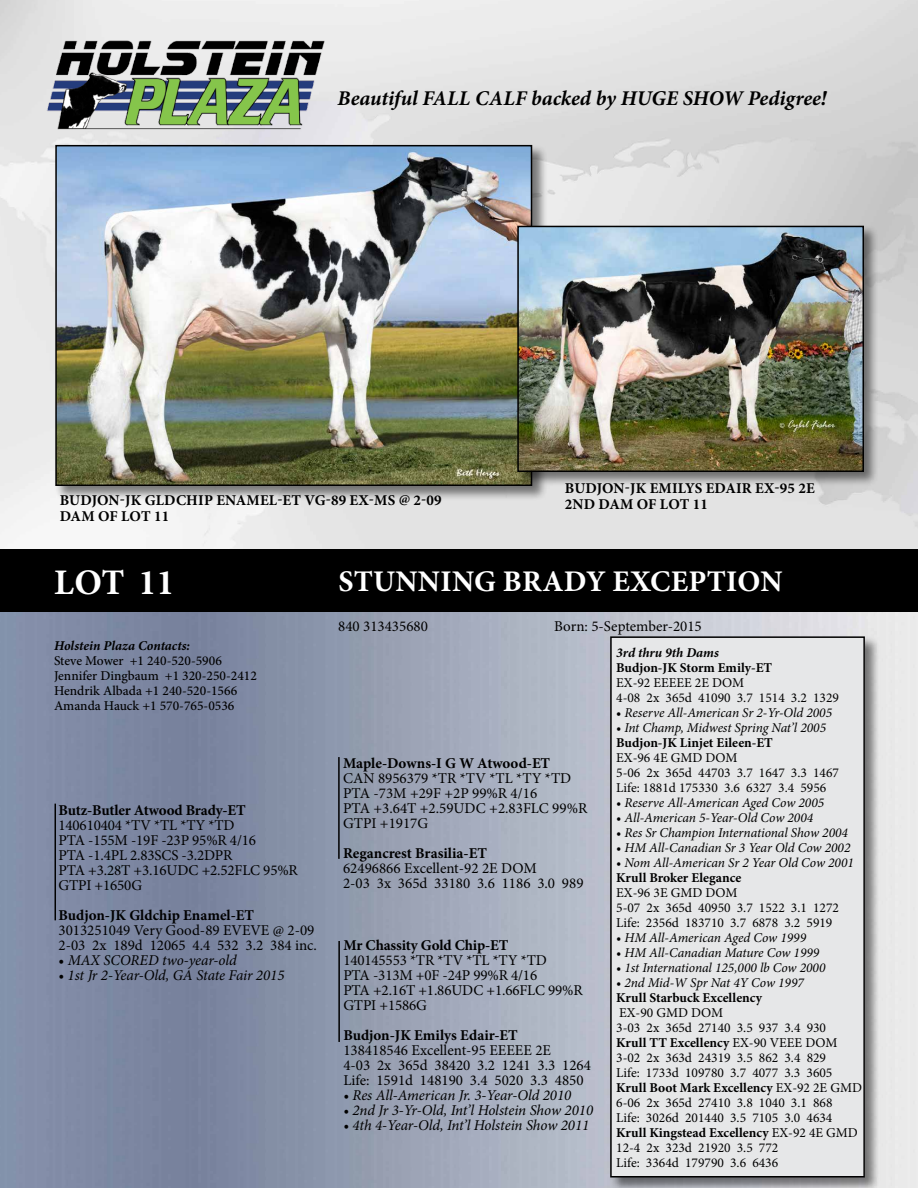
<style>
.page{position:relative;width:918px;height:1188px;background:#fff}
.page>*{position:absolute;margin:0;border:0;box-sizing:border-box;transform-origin:0 0}
.t1{font:700 36px "Minion Pro";color:#fff}
.t2{font:700 30px "Minion Pro";letter-spacing:.01em;color:#fff}
.t3{font:italic 700 21px "Minion Pro";color:#000}
.t4{font:15px/15px "Minion Pro";color:#000}
.t5{font:700 15px/16.5px "Minion Pro";color:#000}
.t6{font:italic 15px "Minion Pro";letter-spacing:-.005em;color:#000}
.t7{font:13.5px/15px "Minion Pro";color:#000}
.t8{font:italic 13.5px "Minion Pro";letter-spacing:-.005em;color:#000}
.t9{font:500 13.5px/15px "Minion Pro";color:#000}
.t10{font:700 13.5px "Minion Pro";color:#000}
.t11{font:italic 700 13.5px "Minion Pro";color:#000}
.s1{font-style:normal}
.s2{font-weight:700}
</style>
<div class="page">
<img style="left:0;top:0;width:918px;height:1188px">
<img style="left:42px;top:35px;width:290px;height:102px">
<div style="left:0;top:549px;width:918px;height:63px;background:#000"></div>
<hr style="left:55px;top:804px;width:1px;height:116px;background:#000">
<hr style="left:338px;top:757px;width:2px;height:102px;background:#000">
<hr style="left:338px;top:941px;width:2px;height:101px;background:#000">
<div style="left:609px;top:635px;width:271px;height:553px;background:#000;opacity:.5"></div>
<div style="left:611px;top:637px;width:253px;height:540px;background:#e6e7e8"></div>
<div style="left:610px;top:636px;width:255px;height:542px;border:2px solid #000"></div>
<div style="left:54px;top:144px;width:494px;height:357px;background:#000;opacity:.5"></div>
<img style="left:58px;top:148px;width:471px;height:335px">
<div style="left:55px;top:145px;width:477px;height:341px;border:2px solid #000"></div>
<div style="left:516px;top:225px;width:363px;height:262px;background:#000;opacity:.5"></div>
<img style="left:520px;top:229px;width:341px;height:240px">
<div style="left:517px;top:226px;width:347px;height:246px;border:2px solid #000"></div>
<h3 class="t3" style="left:338px;top:83px;width:491px">Beautiful FALL CALF backed by HUGE SHOW Pedigree!</h3>
<p class="t5" style="left:60px;top:492px;width:383px">BUDJON-JK GLDCHIP ENAMEL-ET VG-89 EX-MS @ 2-09<br>DAM OF LOT 11</p>
<p class="t5" style="left:565px;top:480px;width:251px">BUDJON-JK EMILYS EDAIR EX-95 2E<br>2ND DAM OF LOT 11</p>
<h1 class="t1" style="left:54px;top:557px;width:122px">LOT 11</h1>
<p class="t11" style="left:54px;top:636px;width:138px">Holstein Plaza Contacts:</p>
<p class="t9" style="left:54px;top:653px;width:204px">Steve Mower +1 240-520-5906<br>Jennifer Dingbaum +1 320-250-2412<br>Hendrik Albada +1 240-520-1566<br>Amanda Hauck +1 570-765-0536</p>
<p class="t5" style="left:58px;top:801px;width:189px">Butz-Butler Atwood Brady-ET</p>
<p class="t4" style="left:58px;top:817px;width:241px">140610404 *TV *TL *TY *TD<br>PTA -155M -19F -23P 95%R 4/16<br>PTA -1.4PL 2.83SCS -3.2DPR<br>PTA +3.28T +3.16UDC +2.52FLC 95%R<br>GTPI +1650G</p>
<p class="t5" style="left:58px;top:906px;width:197px">Budjon-JK Gldchip Enamel-ET</p>
<p class="t4" style="left:58px;top:922px;width:260px">3013251049 Very Good-89 EVEVE @ 2-09<br>2-03 2x 189d 12065 4.4 532 3.2 384 inc.</p>
<p class="t6" style="left:58px;top:949px;width:180px"><span class="s1">•</span> MAX SCORED two-year-old</p>
<p class="t6" style="left:58px;top:964px;width:228px">• 1st Jr 2-Year-Old, GA State Fair 2015</p>
<h2 class="t2" style="left:339px;top:561px;width:446px">STUNNING BRADY EXCEPTION</h2>
<p class="t4" style="left:338px;top:619px;width:91px">840 313435680</p>
<p class="t4" style="left:554px;top:619px;width:149px">Born: 5-September-2015</p>
<p class="t11" style="left:616px;top:643px;width:104px">3rd thru 9th Dams</p>
<p class="t10" style="left:616px;top:658px;width:158px">Budjon-JK Storm Emily-ET</p>
<p class="t7" style="left:616px;top:675px;width:224px">EX-92 EEEEE 2E DOM<br>4-08 2x 365d 41090 3.7 1514 3.2 1329</p>
<p class="t8" style="left:616px;top:703px;width:217px"><span class="s1">•</span> Reserve All-American Sr 2-Yr-Old 2005</p>
<p class="t8" style="left:616px;top:718px;width:211px">• Int Champ, Midwest Spring Nat’l 2005</p>
<p class="t10" style="left:616px;top:733px;width:158px">Budjon-JK Linjet Eileen-ET</p>
<p class="t7" style="left:616px;top:750px;width:224px">EX-96 4E GMD DOM<br>5-06 2x 365d 44703 3.7 1647 3.3 1467<br>Life: 1881d 175330 3.6 6327 3.4 5956</p>
<p class="t8" style="left:616px;top:793px;width:210px">• Reserve All-American Aged Cow 2005</p>
<p class="t8" style="left:616px;top:808px;width:199px">• All-American 5-Year-Old Cow 2004</p>
<p class="t8" style="left:616px;top:823px;width:233px">• Res Sr Champion International Show 2004</p>
<p class="t8" style="left:616px;top:838px;width:236px">• HM All-Canadian Sr 3 Year Old Cow 2002</p>
<p class="t8" style="left:616px;top:853px;width:239px">• Nom All-American Sr 2 Year Old Cow 2001</p>
<p class="t10" style="left:616px;top:868px;width:127px">Krull Broker Elegance</p>
<p class="t7" style="left:616px;top:885px;width:224px">EX-96 3E GMD DOM<br>5-07 2x 365d 40950 3.7 1522 3.1 1272<br>Life: 2356d 183710 3.7 6878 3.2 5919</p>
<p class="t8" style="left:616px;top:928px;width:191px">• HM All-American Aged Cow 1999</p>
<p class="t8" style="left:616px;top:943px;width:205px">• HM All-Canadian Mature Cow 1999</p>
<p class="t8" style="left:616px;top:958px;width:211px">• 1st International 125,000 lb Cow 2000</p>
<p class="t8" style="left:616px;top:973px;width:189px">• 2nd Mid-W Spr Nat 4Y Cow 1997</p>
<p class="t10" style="left:616px;top:988px;width:148px">Krull Starbuck Excellency</p>
<p class="t7" style="left:616px;top:1005px;width:247px">EX-90 GMD DOM<br>3-03 2x 365d 27140 3.5 937 3.4 930<br><span class="s2">Krull TT Excellency</span> EX-90 VEEE DOM<br>3-02 2x 363d 24319 3.5 862 3.4 829<br>Life: 1733d 109780 3.7 4077 3.3 3605<br><span class="s2">Krull Boot Mark Excellency</span> EX-92 2E GMD<br>6-06 2x 365d 27410 3.8 1040 3.1 868<br>Life: 3026d 201440 3.5 7105 3.0 4634<br><span class="s2">Krull Kingstead Excellency</span> EX-92 4E GMD<br>12-4 2x 323d 21920 3.5 772<br>Life: 3364d 179790 3.6 6436</p>
<p class="t5" style="left:343px;top:755px;width:209px">Maple-Downs-I G W Atwood-ET</p>
<p class="t4" style="left:343px;top:771px;width:246px">CAN 8956379 *TR *TV *TL *TY *TD<br>PTA -73M +29F +2P 99%R 4/16<br>PTA +3.64T +2.59UDC +2.83FLC 99%R<br>GTPI +1917G</p>
<p class="t5" style="left:343px;top:845px;width:145px">Regancrest Brasilia-ET</p>
<p class="t4" style="left:343px;top:861px;width:242px">62496866 Excellent-92 2E DOM<br>2-03 3x 365d 33180 3.6 1186 3.0 989</p>
<p class="t5" style="left:343px;top:937px;width:166px">Mr Chassity Gold Chip-ET</p>
<p class="t4" style="left:343px;top:953px;width:241px">140145553 *TR *TV *TL *TY *TD<br>PTA -313M +0F -24P 99%R 4/16<br>PTA +2.16T +1.86UDC +1.66FLC 99%R<br>GTPI +1586G</p>
<p class="t5" style="left:343px;top:1027px;width:176px">Budjon-JK Emilys Edair-ET</p>
<p class="t4" style="left:343px;top:1043px;width:249px">138418546 Excellent-95 EEEEE 2E<br>4-03 2x 365d 38420 3.2 1241 3.3 1264<br>Life: 1591d 148190 3.4 5020 3.3 4850</p>
<p class="t6" style="left:343px;top:1085px;width:230px">• Res All-American Jr. 3-Year-Old 2010</p>
<p class="t6" style="left:343px;top:1100px;width:251px">• 2nd Jr 3-Yr-Old, Int’l Holstein Show 2010</p>
<p class="t6" style="left:343px;top:1115px;width:248px">• 4th 4-Year-Old, Int’l Holstein Show 2011</p>
</div>
